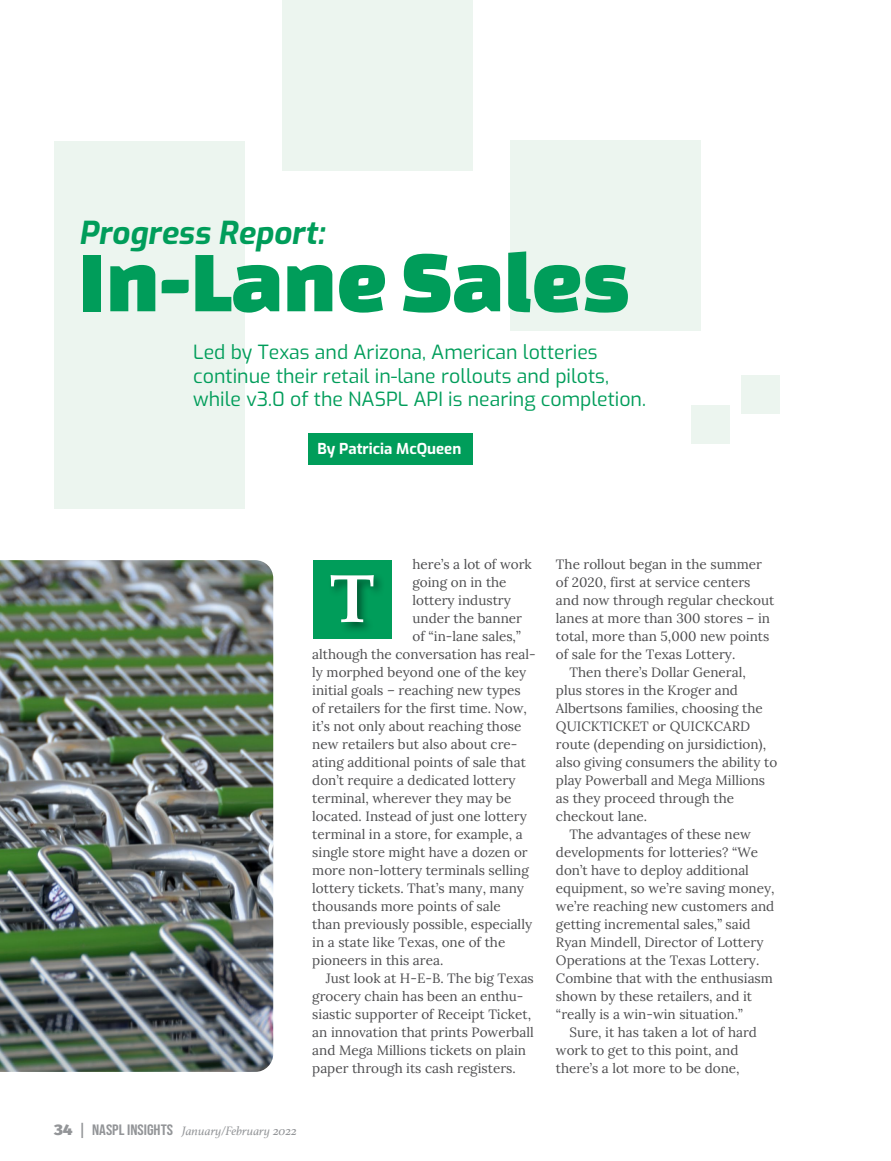
<style>
.page{position:relative;width:891px;height:1161px;background:#fff}
.page>*{position:absolute;margin:0;border:0;box-sizing:border-box;transform-origin:0 0}
.t1{font:90px "Changa One";color:#009d5a}
.t2{font:700 69px "Palatino";color:#fff}
.t3{font:italic 700 31.5px "Exo";color:#009d5a}
.t4{font:19.5px/23.4px "Exo";color:#009d5a}
.t5{font:700 15px "Exo";color:#fff}
.t6{font:13.5px "Lora";color:#4d4d4f}
.t7{font:italic 12.75px "Athelas";color:#939598}
.s1{font-family:"Fira Sans";font-weight:900;font-style:normal;font-size:15px}
.s2{font-family:"Bebas Neue";font-style:normal;font-size:15px}
</style>
<div class="page">
<div style="left:54px;top:141px;width:190px;height:367px;background:#ecf5ef"></div>
<div style="left:282px;top:0;width:190px;height:170px;background:#ecf5ef"></div>
<div style="left:511px;top:141px;width:190px;height:190px;background:#ecf5ef"></div>
<div style="left:308px;top:433px;width:164px;height:31px;background:#009d5a"></div>
<div style="left:313px;top:560px;width:79px;height:79px;background:#009d5a"></div>
<div style="left:328px;top:572px;width:58px;height:63px;background:#000;opacity:.45"></div>
<img style="left:0;top:560px;width:273px;height:512px">
<div style="left:741px;top:375px;width:38px;height:39px;background:#ecf5ef"></div>
<div style="left:692px;top:405px;width:38px;height:38px;background:#ecf5ef"></div>
<h3 class="t3" style="left:79px;top:209px;width:247px">Progress Report:</h3>
<h1 class="t1" style="left:79px;top:232px;width:552px">In-Lane Sales</h1>
<h3 class="t4" style="left:193px;top:340px;width:454px">Led by Texas and Arizona, American lotteries continue their retail in-lane rollouts and pilots, while v3.0 of the NASPL API is nearing completion.</h3>
<p class="t5" style="left:317px;top:438px;width:145px">By Patricia McQueen</p>
<p class="t6" style="left:412px;top:554px;width:121px">here’s a lot of work</p>
<p class="t6" style="left:412px;top:572px;width:96px">going on in the</p>
<p class="t6" style="left:412px;top:590px;width:100px">lottery industry</p>
<p class="t6" style="left:412px;top:608px;width:111px">under the banner</p>
<p class="t6" style="left:412px;top:626px;width:110px">of “in-lane sales,”</p>
<p class="t6" style="left:312px;top:644px;width:225px">although the conversation has real-</p>
<p class="t6" style="left:312px;top:662px;width:216px">ly morphed beyond one of the key</p>
<p class="t6" style="left:312px;top:680px;width:210px">initial goals – reaching new types</p>
<p class="t6" style="left:312px;top:698px;width:216px">of retailers for the first time. Now,</p>
<p class="t6" style="left:312px;top:716px;width:211px">it’s not only about reaching those</p>
<p class="t6" style="left:312px;top:734px;width:207px">new retailers but also about cre-</p>
<p class="t6" style="left:312px;top:752px;width:215px">ating additional points of sale that</p>
<p class="t6" style="left:312px;top:770px;width:205px">don’t require a dedicated lottery</p>
<p class="t6" style="left:312px;top:788px;width:201px">terminal, wherever they may be</p>
<p class="t6" style="left:312px;top:806px;width:216px">located. Instead of just one lottery</p>
<p class="t6" style="left:312px;top:824px;width:212px">terminal in a store, for example, a</p>
<p class="t6" style="left:312px;top:842px;width:217px">single store might have a dozen or</p>
<p class="t6" style="left:312px;top:860px;width:218px">more non-lottery terminals selling</p>
<p class="t6" style="left:312px;top:878px;width:213px">lottery tickets. That’s many, many</p>
<p class="t6" style="left:312px;top:896px;width:190px">thousands more points of sale</p>
<p class="t6" style="left:312px;top:914px;width:221px">than previously possible, especially</p>
<p class="t6" style="left:312px;top:932px;width:195px">in a state like Texas, one of the</p>
<p class="t6" style="left:312px;top:950px;width:133px">pioneers in this area.</p>
<p class="t6" style="left:326px;top:968px;width:210px">Just look at H-E-B. The big Texas</p>
<p class="t6" style="left:312px;top:986px;width:213px">grocery chain has been an enthu-</p>
<p class="t6" style="left:312px;top:1004px;width:220px">siastic supporter of Receipt Ticket,</p>
<p class="t6" style="left:312px;top:1022px;width:223px">an innovation that prints Powerball</p>
<p class="t6" style="left:312px;top:1040px;width:215px">and Mega Millions tickets on plain</p>
<p class="t6" style="left:312px;top:1058px;width:205px">paper through its cash registers.</p>
<h2 class="t2" style="left:329px;top:540px;width:48px">T</h2>
<p class="t7" style="left:54px;top:1121px;width:244px"><span class="s1">34</span> <span class="s2">| NASPL INSIGHTS</span> January/February 2022</p>
<p class="t6" style="left:556px;top:554px;width:208px">The rollout began in the summer</p>
<p class="t6" style="left:556px;top:572px;width:196px">of 2020, first at service centers</p>
<p class="t6" style="left:556px;top:590px;width:220px">and now through regular checkout</p>
<p class="t6" style="left:556px;top:608px;width:216px">lanes at more than 300 stores – in</p>
<p class="t6" style="left:556px;top:626px;width:215px">total, more than 5,000 new points</p>
<p class="t6" style="left:556px;top:644px;width:181px">of sale for the Texas Lottery.</p>
<p class="t6" style="left:569px;top:662px;width:178px">Then there’s Dollar General,</p>
<p class="t6" style="left:556px;top:680px;width:184px">plus stores in the Kroger and</p>
<p class="t6" style="left:556px;top:698px;width:208px">Albertsons families, choosing the</p>
<p class="t6" style="left:556px;top:716px;width:196px">QUICKTICKET or QUICKCARD</p>
<p class="t6" style="left:556px;top:734px;width:212px">route (depending on jursidiction),</p>
<p class="t6" style="left:556px;top:752px;width:223px">also giving consumers the ability to</p>
<p class="t6" style="left:556px;top:770px;width:211px">play Powerball and Mega Millions</p>
<p class="t6" style="left:556px;top:788px;width:180px">as they proceed through the</p>
<p class="t6" style="left:556px;top:806px;width:93px">checkout lane.</p>
<p class="t6" style="left:569px;top:824px;width:183px">The advantages of these new</p>
<p class="t6" style="left:556px;top:842px;width:204px">developments for lotteries? “We</p>
<p class="t6" style="left:556px;top:860px;width:195px">don’t have to deploy additional</p>
<p class="t6" style="left:556px;top:878px;width:220px">equipment, so we’re saving money,</p>
<p class="t6" style="left:556px;top:896px;width:220px">we’re reaching new customers and</p>
<p class="t6" style="left:556px;top:914px;width:196px">getting incremental sales,” said</p>
<p class="t6" style="left:556px;top:932px;width:209px">Ryan Mindell, Director of Lottery</p>
<p class="t6" style="left:556px;top:950px;width:205px">Operations at the Texas Lottery.</p>
<p class="t6" style="left:556px;top:968px;width:219px">Combine that with the enthusiasm</p>
<p class="t6" style="left:556px;top:986px;width:198px">shown by these retailers, and it</p>
<p class="t6" style="left:556px;top:1004px;width:188px">“really is a win-win situation.”</p>
<p class="t6" style="left:569px;top:1022px;width:189px">Sure, it has taken a lot of hard</p>
<p class="t6" style="left:556px;top:1040px;width:184px">work to get to this point, and</p>
<p class="t6" style="left:556px;top:1058px;width:185px">there’s a lot more to be done,</p>
</div>
